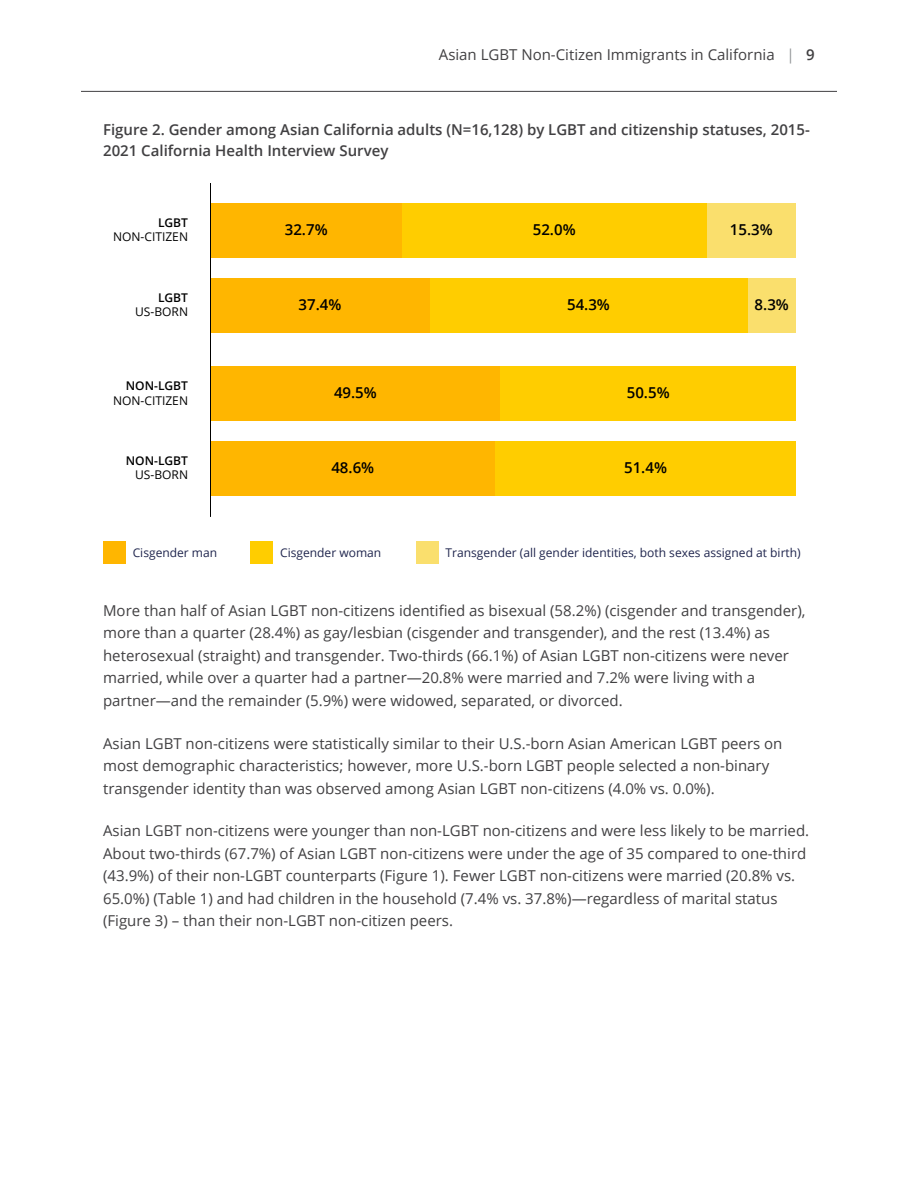
<style>
.page{position:relative;width:918px;height:1188px;background:#fff}
.page>*{position:absolute;margin:0;border:0;box-sizing:border-box;transform-origin:0 0}
.Body_Text{font:15px/22.5px "Open Sans";color:#414042}
.Body_Text-2{font:600 15px/21px "Open Sans";color:#414042}
.t1{font:600 15px "Open Sans";color:#000}
.t2{font:12px "Open Sans";color:#20264e}
.t3{font:12px/14.4px "Open Sans";color:#000;text-align:right}
.t4{font:600 12px/14.4px "Open Sans";color:#000;text-align:right}
.s1{color:#939598}
.s2{font-weight:600}
.s3{font-weight:400}
</style>
<div class="page">
<hr style="left:81px;top:91px;width:756px;height:1px;background:#414042">
<div style="left:707px;top:203px;width:89px;height:55px;background:#fadf6d"></div>
<div style="left:747px;top:279px;width:49px;height:54px;background:#fadf6d"></div>
<div style="left:402px;top:203px;width:305px;height:55px;background:#ffcd00"></div>
<div style="left:430px;top:279px;width:317px;height:54px;background:#ffcd00"></div>
<div style="left:500px;top:366px;width:296px;height:54px;background:#ffcd00"></div>
<div style="left:495px;top:442px;width:301px;height:54px;background:#ffcd00"></div>
<div style="left:210px;top:203px;width:192px;height:55px;background:#ffb600"></div>
<div style="left:210px;top:279px;width:220px;height:54px;background:#ffb600"></div>
<div style="left:210px;top:366px;width:290px;height:54px;background:#ffb600"></div>
<div style="left:210px;top:442px;width:285px;height:54px;background:#ffb600"></div>
<hr style="left:210px;top:183px;width:1px;height:334px;background:#000">
<div style="left:103px;top:541px;width:23px;height:23px;background:#ffb600"></div>
<div style="left:251px;top:541px;width:22px;height:23px;background:#ffcd00"></div>
<div style="left:416px;top:541px;width:23px;height:23px;background:#fadf6d"></div>
<p class="Body_Text" style="left:439px;top:43px;width:378px">Asian LGBT Non-Citizen Immigrants in California <span class="s1">|</span> <span class="s2">9</span></p>
<p class="Body_Text-2" style="left:103px;top:119px;width:708px">Figure 2. Gender among Asian California adults (N=16,128) by LGBT and citizenship statuses, 2015-<br>2021 California Health Interview Survey</p>
<p class="t3" style="left:113px;top:215px;width:76px"><span class="s2">LGBT<br></span>NON-CITIZEN</p>
<p class="t3" style="left:135px;top:290px;width:54px"><span class="s2">LGBT<br></span>US-BORN</p>
<p class="t3" style="left:113px;top:378px;width:76px"><span class="s2">NON-LGBT<br></span>NON-CITIZEN</p>
<p class="t4" style="left:126px;top:453px;width:64px">NON-LGBT<br><span class="s3">US-BORN</span></p>
<p class="t1" style="left:285px;top:219px;width:44px">32.7%</p>
<p class="t1" style="left:533px;top:219px;width:44px">52.0%</p>
<p class="t1" style="left:730px;top:219px;width:44px">15.3%</p>
<p class="t1" style="left:299px;top:294px;width:44px">37.4%</p>
<p class="t1" style="left:567px;top:294px;width:44px">54.3%</p>
<p class="t1" style="left:755px;top:294px;width:36px">8.3%</p>
<p class="t1" style="left:334px;top:383px;width:44px">49.5%</p>
<p class="t1" style="left:627px;top:383px;width:44px">50.5%</p>
<p class="t1" style="left:331px;top:458px;width:44px">48.6%</p>
<p class="t1" style="left:624px;top:458px;width:44px">51.4%</p>
<p class="t2" style="left:133px;top:545px;width:86px">Cisgender man</p>
<p class="t2" style="left:280px;top:545px;width:103px">Cisgender woman</p>
<p class="t2" style="left:446px;top:545px;width:357px">Transgender (all gender identities, both sexes assigned at birth)</p>
<p class="Body_Text" style="left:103px;top:599px;width:704px">More than half of Asian LGBT non-citizens identified as bisexual (58.2%) (cisgender and transgender), more than a quarter (28.4%) as gay/lesbian (cisgender and transgender), and the rest (13.4%) as heterosexual (straight) and transgender. Two-thirds (66.1%) of Asian LGBT non-citizens were never married, while over a quarter had a partner—20.8% were married and 7.2% were living with a partner—and the remainder (5.9%) were widowed, separated, or divorced.</p>
<p class="Body_Text" style="left:103px;top:732px;width:681px">Asian LGBT non-citizens were statistically similar to their U.S.-born Asian American LGBT peers on most demographic characteristics; however, more U.S.-born LGBT people selected a non-binary transgender identity than was observed among Asian LGBT non-citizens (4.0% vs. 0.0%).</p>
<p class="Body_Text" style="left:103px;top:819px;width:708px">Asian LGBT non-citizens were younger than non-LGBT non-citizens and were less likely to be married.<br>About two-thirds (67.7%) of Asian LGBT non-citizens were under the age of 35 compared to one-third (43.9%) of their non-LGBT counterparts (Figure 1). Fewer LGBT non-citizens were married (20.8% vs.<br>65.0%) (Table 1) and had children in the household (7.4% vs. 37.8%)—regardless of marital status (Figure 3) – than their non-LGBT non-citizen peers.</p>
</div>
